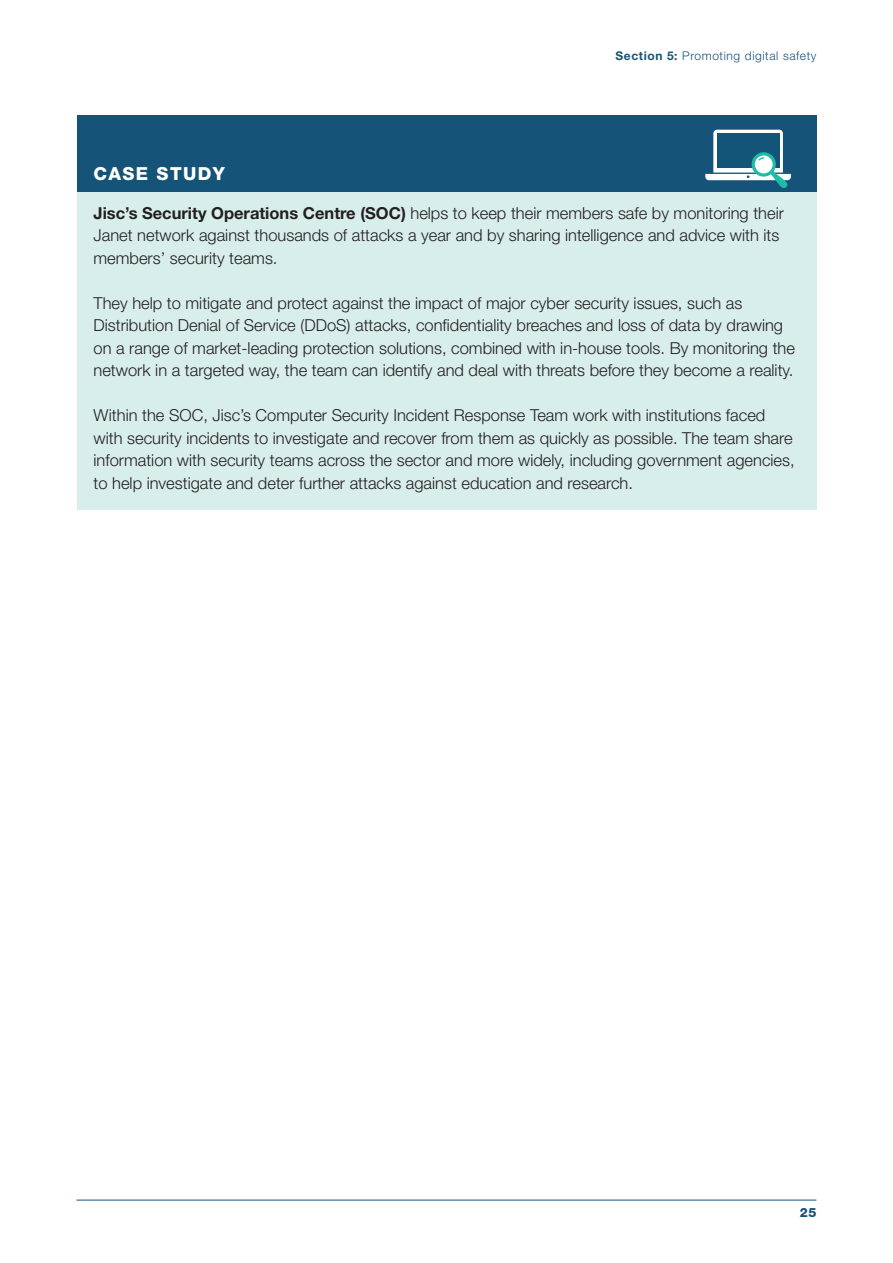
<style>
.page{position:relative;width:893px;height:1263px;background:#fff}
.page>*{position:absolute;margin:0;border:0;box-sizing:border-box;transform-origin:0 0}
.t1{font:800 18px "Helvetica Neue";letter-spacing:.075em;color:#fff}
.t2{font:300 16.5px/22.5px "Helvetica Neue";color:#231f20}
.t3{font:800 12.75px "Helvetica Neue";color:#165378}
.t4{font:300 12px "Helvetica Neue";letter-spacing:.05em;color:#165378}
.s1{font-weight:700}
</style>
<div class="page">
<div style="left:77px;top:115px;width:739px;height:78px;background:#165378"></div>
<div style="left:77px;top:193px;width:739px;height:317px;background:#d8eeea"></div>
<hr style="left:77px;top:1200px;width:739px;height:1px;background:#165378">
<svg style="left:705px;top:130px;width:86px;height:58px"></svg>
<p class="t4" style="left:615px;top:49px;width:202px"><span class="s1">Section 5:</span> Promoting digital safety</p>
<p class="t1" style="left:94px;top:163px;width:133px">CASE STUDY</p>
<p class="t2" style="left:94px;top:201px;width:692px"><span class="s1">Jisc’s Security Operations Centre (SOC)</span> helps to keep their members safe by monitoring their<br>Janet network against thousands of attacks a year and by sharing intelligence and advice with its members’ security teams.</p>
<p class="t2" style="left:94px;top:291px;width:703px">They help to mitigate and protect against the impact of major cyber security issues, such as Distribution Denial of Service (DDoS) attacks, confdentiality breaches and loss of data by drawing on a range of market-leading protection solutions, combined with in-house tools. By monitoring the network in a targeted way, the team can identify and deal with threats before they become a reality.</p>
<p class="t2" style="left:94px;top:404px;width:703px">Within the SOC, Jisc’s Computer Security Incident Response Team work with institutions faced with security incidents to investigate and recover from them as quickly as possible. The team share information with security teams across the sector and more widely, including government agencies, to help investigate and deter further attacks against education and research.</p>
<p class="t3" style="left:800px;top:1205px;width:18px">25</p>
</div>
